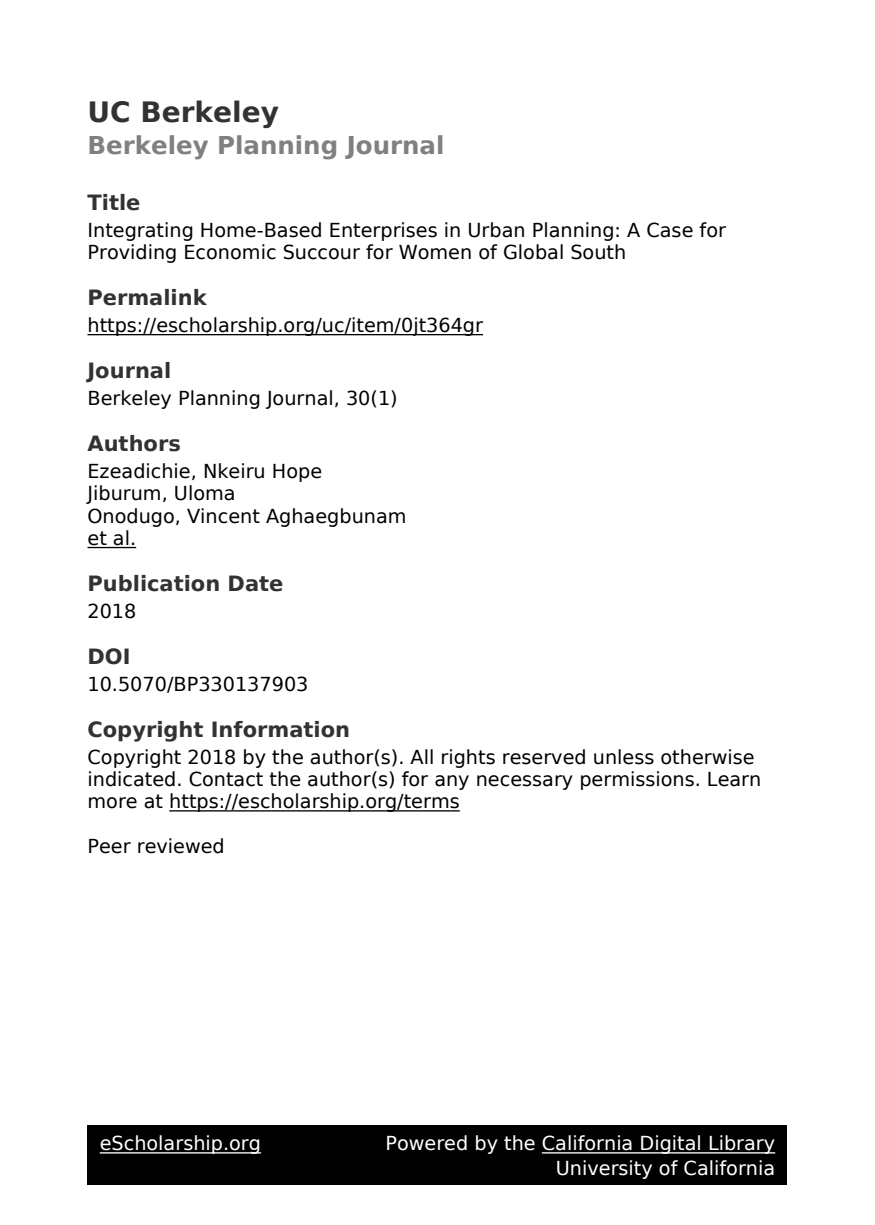
<style>
.page{position:relative;width:875px;height:1225px;background:#fff}
.page>*{position:absolute;margin:0;border:0;box-sizing:border-box;transform-origin:0 0}
.t1{font:700 28px "DejaVu Sans";color:#323232}
.t2{font:700 24.5px "DejaVu Sans";color:#808080}
.t3{font:700 21px "DejaVu Sans";color:#323232}
.t4{font:19.25px/22.4px "DejaVu Sans";color:#000}
.t5{font:19.25px/24.5px "DejaVu Sans";color:#fff;text-align:right}
</style>
<div class="page">
<hr style="left:88px;top:334px;width:395px;height:1px;background:#000">
<hr style="left:88px;top:547px;width:48px;height:1px;background:#000">
<hr style="left:169px;top:810px;width:291px;height:2px;background:#000">
<div style="left:88px;top:1125px;width:700px;height:60px;background:#000"></div>
<hr style="left:100px;top:1152px;width:161px;height:2px;background:#fff">
<hr style="left:542px;top:1152px;width:233px;height:2px;background:#fff">
<h1 class="t1" style="left:88px;top:101px;width:193px">UC Berkeley</h1>
<p class="t2" style="left:88px;top:136px;width:358px">Berkeley Planning Journal</p>
<p class="t3" style="left:88px;top:194px;width:54px">Title</p>
<p class="t4" style="left:88px;top:221px;width:640px">Integrating Home-Based Enterprises in Urban Planning: A Case for<br>Providing Economic Succour for Women of Global South</p>
<p class="t3" style="left:88px;top:289px;width:121px">Permalink</p>
<p class="t4" style="left:88px;top:316px;width:397px">https://escholarship.org/uc/item/0jt364gr</p>
<p class="t3" style="left:88px;top:362px;width:85px">Journal</p>
<p class="t4" style="left:88px;top:389px;width:312px">Berkeley Planning Journal, 30(1)</p>
<p class="t3" style="left:88px;top:435px;width:95px">Authors</p>
<p class="t4" style="left:88px;top:462px;width:321px">Ezeadichie, Nkeiru Hope<br>Jiburum, Uloma<br>Onodugo, Vincent Aghaegbunam et al.</p>
<p class="t3" style="left:88px;top:575px;width:198px">Publication Date</p>
<p class="t4" style="left:88px;top:602px;width:50px">2018</p>
<p class="t3" style="left:88px;top:648px;width:45px">DOI</p>
<p class="t4" style="left:88px;top:675px;width:223px">10.5070/BP330137903</p>
<p class="t3" style="left:88px;top:721px;width:264px">Copyright Information</p>
<p class="t4" style="left:88px;top:748px;width:675px">Copyright 2018 by the author(s). All rights reserved unless otherwise indicated. Contact the author(s) for any necessary permissions. Learn more at https://escholarship.org/terms</p>
<p class="t4" style="left:88px;top:837px;width:139px">Peer reviewed</p>
<p class="t5" style="left:100px;top:1133px;width:163px">eScholarship.org</p>
<p class="t5" style="left:385px;top:1133px;width:391px">Powered by the California Digital Library<br>University of California</p>
</div>
